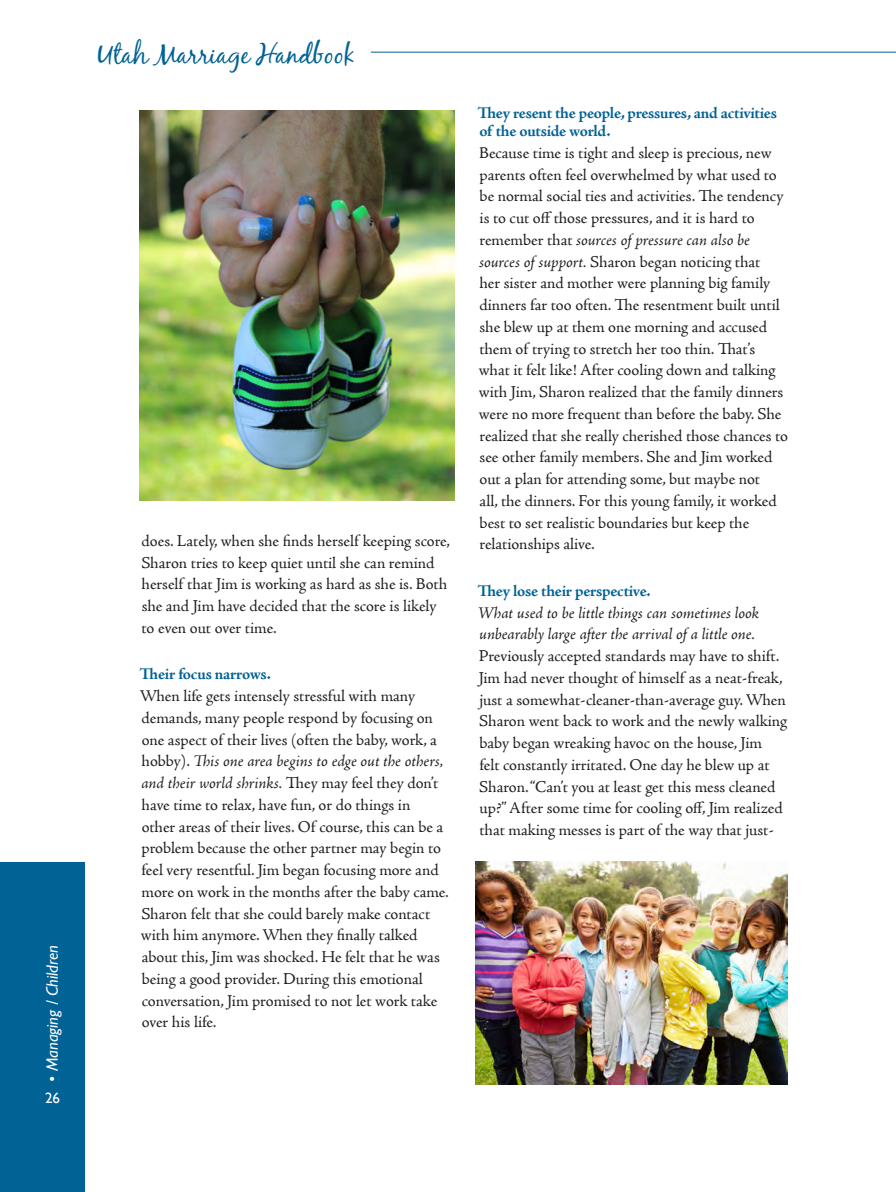
<style>
.page{position:relative;width:896px;height:1192px;background:#fff}
.page>*{position:absolute;margin:0;border:0;box-sizing:border-box;transform-origin:0 0}
.t1{font:27px "Black Jack";color:#006295}
.t2{font:16.5px/21.8px "Adobe Jenson Pro";letter-spacing:-.005em;color:#231f20}
.t3{font:700 16.5px/18px "Adobe Jenson Pro";letter-spacing:-.02em;color:#006295}
.t4{font:italic 16.5px/21.8px "Adobe Jenson Pro";letter-spacing:-.005em;color:#231f20}
.t5{font:italic 16.5px "Gill Sans";color:#fff}
.t6{font:15px "Gill Sans";color:#fff}
.s1{font-style:italic}
</style>
<div class="page">
<div style="left:0;top:862px;width:85px;height:329px;background:#006295"></div>
<hr style="left:370px;top:52px;width:525px;height:1px;background:#006295">
<img style="left:140px;top:110px;width:314px;height:390px">
<img style="left:475px;top:861px;width:312px;height:223px">
<p class="t5" style="left:43px;top:1081px;width:138px;rotate:-90deg">• Managing / Children</p>
<p class="t6" style="left:45px;top:1088px;width:16px">26</p>
<h1 class="t1" style="left:98px;top:38px;width:258px">Utah Marriage Handbook</h1>
<p class="t2" style="left:141px;top:530px;width:310px">does. Lately, when she finds herself keeping score, Sharon tries to keep quiet until she can remind herself that Jim is working as hard as she is. Both she and Jim have decided that the score is likely to even out over time.</p>
<p class="t3" style="left:139px;top:665px;width:133px">Their focus narrows.</p>
<p class="t2" style="left:140px;top:685px;width:310px">When life gets intensely stressful with many demands, many people respond by focusing on one aspect of their lives (often the baby, work, a hobby). <span class="s1">This one area begins to edge out the others, and their world shrinks.</span> They may feel they don’t have time to relax, have fun, or do things in<br>other areas of their lives. Of course, this can be a problem because the other partner may begin to feel very resentful. Jim began focusing more and more on work in the months after the baby came.<br>Sharon felt that she could barely make contact with him anymore. When they finally talked about this, Jim was shocked. He felt that he was being a good provider. During this emotional conversation, Jim promised to not let work take over his life.</p>
<p class="t3" style="left:477px;top:104px;width:301px">They resent the people, pressures, and activities of the outside world.</p>
<p class="t2" style="left:478px;top:142px;width:311px">Because time is tight and sleep is precious, new parents often feel overwhelmed by what used to be normal social ties and activities. The tendency is to cut off those pressures, and it is hard to remember that <span class="s1">sources of pressure can also be sources of support.</span> Sharon began noticing that<br>her sister and mother were planning big family dinners far too often. The resentment built until she blew up at them one morning and accused them of trying to stretch her too thin. That’s what it felt like! After cooling down and talking with Jim, Sharon realized that the family dinners were no more frequent than before the baby. She realized that she really cherished those chances to see other family members. She and Jim worked out a plan for attending some, but maybe not<br>all, the dinners. For this young family, it worked best to set realistic boundaries but keep the relationships alive.</p>
<p class="t3" style="left:477px;top:582px;width:175px">They lose their perspective.</p>
<p class="t4" style="left:477px;top:602px;width:283px">What used to be little things can sometimes look unbearably large after the arrival of a little one.</p>
<p class="t2" style="left:478px;top:645px;width:310px">Previously accepted standards may have to shift.<br>Jim had never thought of himself as a neat-freak, just a somewhat-cleaner-than-average guy. When Sharon went back to work and the newly walking baby began wreaking havoc on the house, Jim<br>felt constantly irritated. One day he blew up at Sharon. “Can’t you at least get this mess cleaned up?” After some time for cooling off, Jim realized that making messes is part of the way that just-</p>
</div>
